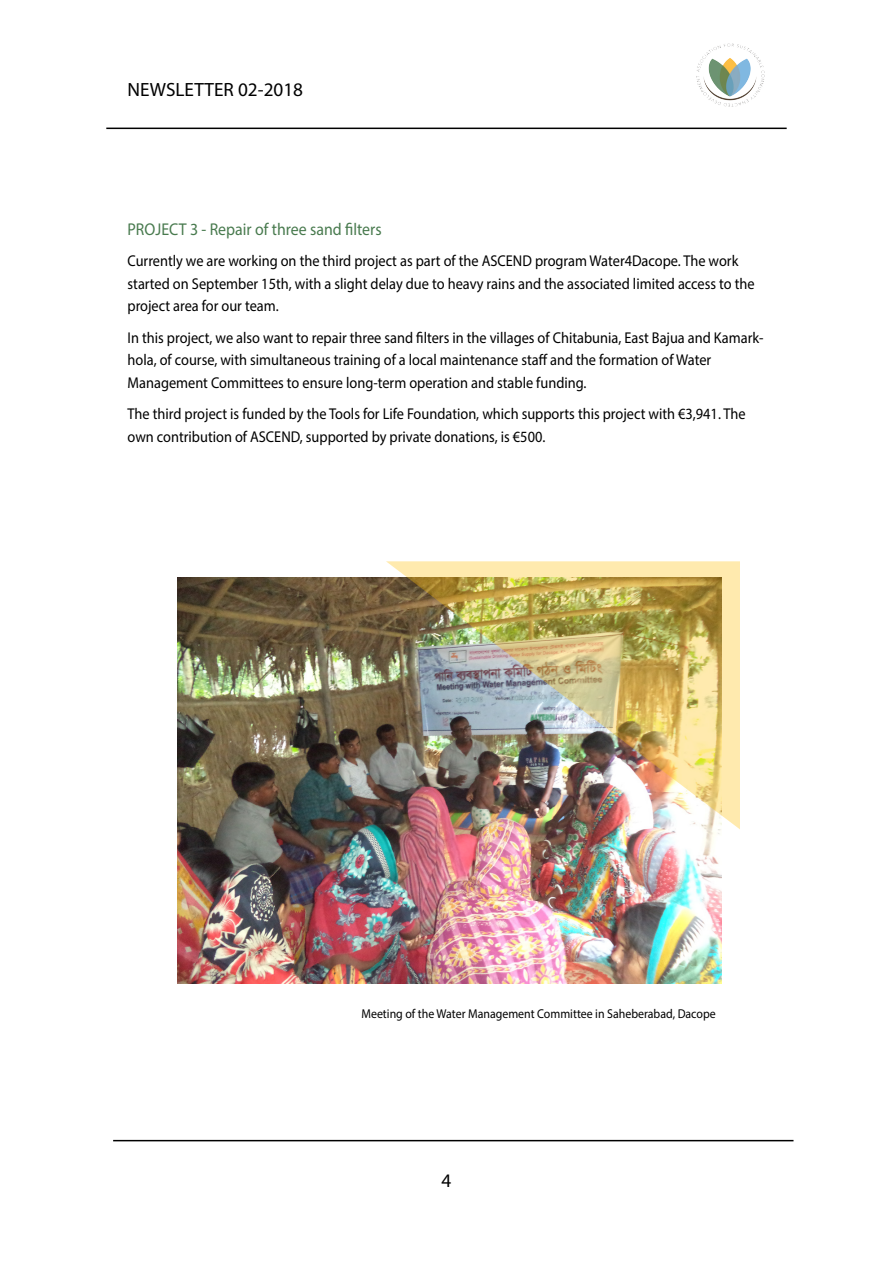
<style>
.page{position:relative;width:893px;height:1263px;background:#fff}
.page>*{position:absolute;margin:0;border:0;box-sizing:border-box;transform-origin:0 0}
.t1{font:19.2px "Myriad Pro";color:#000}
.t2{font:17.1px "Myriad Pro";color:#487a4e;scale:.93 1}
.t3{font:15.6px/22.5px "Myriad Pro";color:#000;scale:.92 1}
.t4{font:12.9px "Myriad Pro";color:#000;scale:.93 1}
</style>
<div class="page">
<hr style="left:113px;top:1140px;width:680px;height:1px;background:#000">
<img style="left:696px;top:43px;width:69px;height:64px">
<hr style="left:106px;top:128px;width:681px;height:1px;background:#000">
<img style="left:177px;top:577px;width:544px;height:407px">
<img style="left:386px;top:561px;width:354px;height:268px">
<p class="t1" style="left:128px;top:78px;width:177px">NEWSLETTER 02-2018</p>
<p class="t2" style="left:128px;top:218px;width:275px">PROJECT 3 - Repair of three sand filters</p>
<p class="t3" style="left:128px;top:249px;width:683px">Currently we are working on the third project as part of the ASCEND program Water4Dacope. The work started on September 15th, with a slight delay due to heavy rains and the associated limited access to the project area for our team.</p>
<p class="t3" style="left:128px;top:326px;width:693px">In this project, we also want to repair three sand filters in the villages of Chitabunia, East Bajua and Kamark&shy;hola, of course, with simultaneous training of a local maintenance staff and the formation of Water<br>Management Committees to ensure long-term operation and stable funding.</p>
<p class="t3" style="left:128px;top:402px;width:673px">The third project is funded by the Tools for Life Foundation, which supports this project with €3,941. The own contribution of ASCEND, supported by private donations, is €500.</p>
<p class="t4" style="left:361px;top:1005px;width:382px">Meeting of the Water Management Committee in Saheberabad, Dacope</p>
<p class="t1" style="left:442px;top:1169px;width:11px">4</p>
</div>
